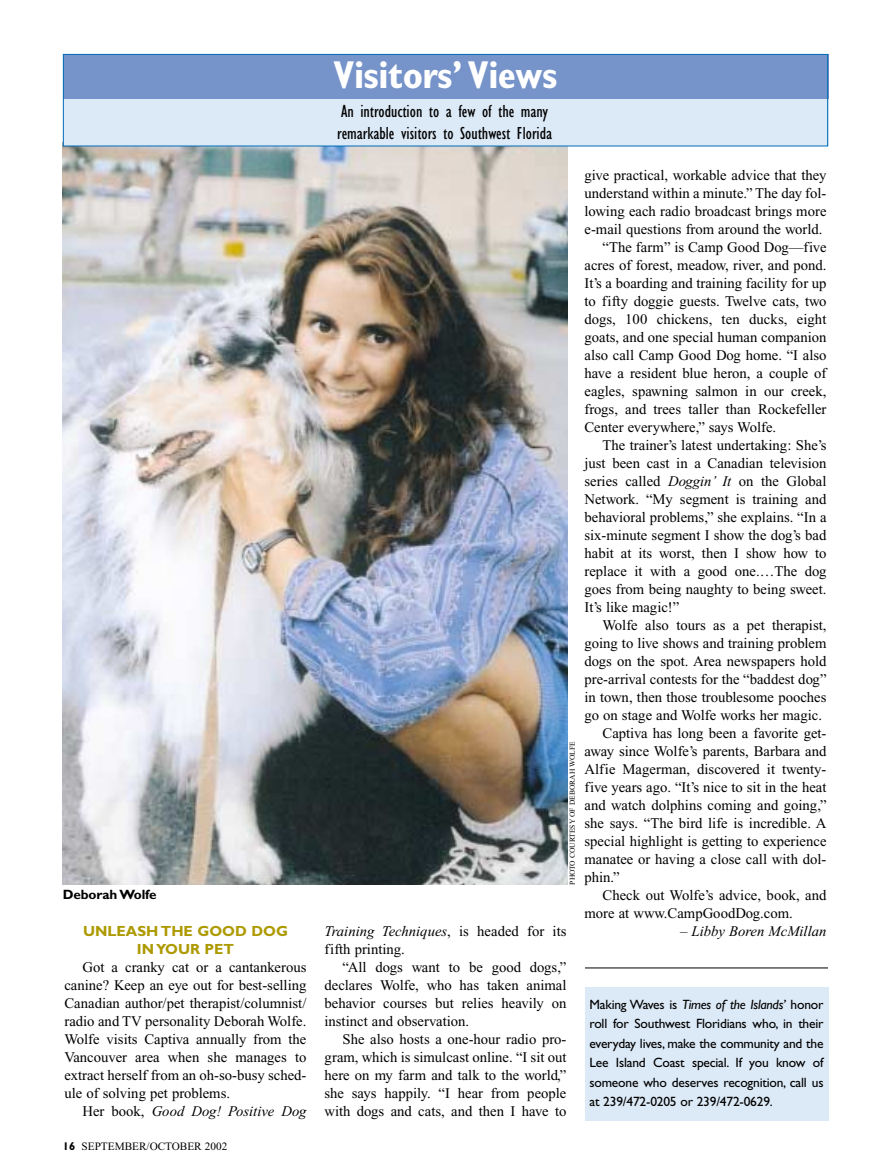
<style>
.page{position:relative;width:891px;height:1175px;background:#fff}
.page>*{position:absolute;margin:0;border:0;box-sizing:border-box;transform-origin:0 0}
.t1{font:700 condensed 39px "Gill Sans";letter-spacing:-.015em;color:#fff}
.t2{font:condensed 18px/21.6px "Gill Sans";color:#000}
.t3{font:14.7px/18px "Times";color:#000;text-align:justify}
.t4{font:italic 14.7px "Times";color:#000}
.t5{font:700 14.7px/18px "Gill Sans";color:#ad9a00;text-align:center}
.t6{font:13.5px/19.5px "Gill Sans";letter-spacing:-.015em;color:#000;text-align:justify}
.t7{font:700 13.5px "Gill Sans";letter-spacing:-.01em;color:#000}
.t8{font:11.25px "Times";color:#000}
.t9{font:7.5px "Times";color:#000}
.s1{font-style:normal}
.s2{font-family:"Gill Sans";font-weight:700}
.s3{font-style:italic}
</style>
<div class="page">
<img style="left:63px;top:146px;width:504px;height:738px">
<div style="left:63px;top:99px;width:765px;height:47px;background:#dce9f6"></div>
<div style="left:63px;top:54px;width:765px;height:45px;background:#7794ca"></div>
<div style="left:63px;top:54px;width:765px;height:92px;border:1px solid #006cb6"></div>
<hr style="left:585px;top:967px;width:243px;height:1px;background:#000">
<div style="left:585px;top:987px;width:243px;height:133px;background:#dce9f6"></div>
<p class="t7" style="left:63px;top:889px;width:95px">Deborah Wolfe</p>
<p class="t5" style="left:83px;top:924px;width:206px">UNLEASH THE GOOD DOG<br>IN YOUR PET</p>
<p class="t3" style="left:64px;top:959px;width:244px;text-indent:18px">Got a cranky cat or a cantankerous canine? Keep an eye out for best-selling Canadian author/pet therapist/columnist/ radio and TV personality Deborah Wolfe.<br>Wolfe visits Captiva annually from the Vancouver area when she manages to extract herself from an oh-so-busy sched&shy;ule of solving pet problems.</p>
<p class="t4" style="left:82px;top:1106px;width:225px"><span class="s1">Her book,</span> Good Dog! Positive Dog</p>
<p class="t8" style="left:63px;top:1142px;width:166px"><span class="s2">16</span> SEPTEMBER/OCTOBER 2002</p>
<h1 class="t1" style="left:333px;top:62px;width:226px">Visitors’Views</h1>
<p class="t2" style="left:337px;top:102px;width:216px">An introduction to a few of the many remarkable visitors to Southwest Florida</p>
<p class="t9" style="left:570px;top:884px;width:144px;rotate:-90deg">PHOTO COURTESY OF DEBORAH WOLFE</p>
<p class="t3" style="left:324px;top:923px;width:244px"><span class="s3">Training Techniques</span>, is headed for its fifth printing.</p>
<p class="t3" style="left:324px;top:959px;width:244px;text-indent:18px">“All dogs want to be good dogs,” declares Wolfe, who has taken animal behavior courses but relies heavily on instinct and observation.</p>
<p class="t3" style="left:324px;top:1031px;width:244px;text-indent:18px">She also hosts a one-hour radio pro&shy;gram, which is simulcast online. “I sit out here on my farm and talk to the world,” she says happily. “I hear from people with dogs and cats, and then I have to</p>
<p class="t3" style="left:585px;top:167px;width:244px">give practical, workable advice that they</p>
<p class="t3" style="left:585px;top:185px;width:244px">understand within a minute.” The day fol-</p>
<p class="t3" style="left:585px;top:203px;width:244px">lowing each radio broadcast brings more</p>
<p class="t3" style="left:585px;top:221px;width:240px">e-mail questions from around the world.</p>
<p class="t3" style="left:603px;top:239px;width:225px">“The farm” is Camp Good Dog—five</p>
<p class="t3" style="left:585px;top:257px;width:244px">acres of forest, meadow, river, and pond.</p>
<p class="t3" style="left:585px;top:275px;width:244px">It’s a boarding and training facility for up</p>
<p class="t3" style="left:585px;top:293px;width:244px">to fifty doggie guests. Twelve cats, two</p>
<p class="t3" style="left:585px;top:311px;width:244px">dogs, 100 chickens, ten ducks, eight</p>
<p class="t3" style="left:585px;top:329px;width:244px">goats, and one special human companion</p>
<p class="t3" style="left:585px;top:347px;width:244px">also call Camp Good Dog home. “I also</p>
<p class="t3" style="left:585px;top:365px;width:244px">have a resident blue heron, a couple of</p>
<p class="t3" style="left:585px;top:383px;width:244px">eagles, spawning salmon in our creek,</p>
<p class="t3" style="left:585px;top:401px;width:244px">frogs, and trees taller than Rockefeller</p>
<p class="t3" style="left:585px;top:419px;width:193px">Center everywhere,” says Wolfe.</p>
<p class="t3" style="left:603px;top:437px;width:225px">The trainer’s latest undertaking: She’s</p>
<p class="t3" style="left:585px;top:455px;width:244px">just been cast in a Canadian television</p>
<p class="t3" style="left:585px;top:473px;width:244px">series called <span class="s3">Doggin’ It</span> on the Global</p>
<p class="t3" style="left:585px;top:491px;width:244px">Network. “My segment is training and</p>
<p class="t3" style="left:585px;top:509px;width:244px">behavioral problems,” she explains. “In a</p>
<p class="t3" style="left:585px;top:527px;width:244px">six-minute segment I show the dog’s bad</p>
<p class="t3" style="left:585px;top:545px;width:244px">habit at its worst, then I show how to</p>
<p class="t3" style="left:585px;top:563px;width:244px">replace it with a good one.…The dog</p>
<p class="t3" style="left:585px;top:581px;width:244px">goes from being naughty to being sweet.</p>
<p class="t3" style="left:585px;top:599px;width:96px">It’s like magic!”</p>
<p class="t3" style="left:603px;top:617px;width:225px">Wolfe also tours as a pet therapist,</p>
<p class="t3" style="left:585px;top:635px;width:244px">going to live shows and training problem</p>
<p class="t3" style="left:585px;top:653px;width:244px">dogs on the spot. Area newspapers hold</p>
<p class="t3" style="left:585px;top:671px;width:244px">pre-arrival contests for the “baddest dog”</p>
<p class="t3" style="left:585px;top:689px;width:244px">in town, then those troublesome pooches</p>
<p class="t3" style="left:585px;top:707px;width:239px">go on stage and Wolfe works her magic.</p>
<p class="t3" style="left:603px;top:725px;width:225px">Captiva has long been a favorite get-</p>
<p class="t3" style="left:585px;top:743px;width:244px">away since Wolfe’s parents, Barbara and</p>
<p class="t3" style="left:585px;top:761px;width:244px">Alfie Magerman, discovered it twenty-</p>
<p class="t3" style="left:585px;top:779px;width:244px">five years ago. “It’s nice to sit in the heat</p>
<p class="t3" style="left:585px;top:797px;width:244px">and watch dolphins coming and going,”</p>
<p class="t3" style="left:585px;top:815px;width:244px">she says. “The bird life is incredible. A</p>
<p class="t3" style="left:585px;top:833px;width:244px">special highlight is getting to experience</p>
<p class="t3" style="left:585px;top:851px;width:244px">manatee or having a close call with dol-</p>
<p class="t3" style="left:585px;top:869px;width:37px">phin.”</p>
<p class="t3" style="left:603px;top:887px;width:226px">Check out Wolfe’s advice, book, and</p>
<p class="t3" style="left:585px;top:905px;width:210px">more at www.CampGoodDog.com.</p>
<p class="t4" style="left:680px;top:926px;width:148px">– Libby Boren McMillan</p>
<p class="t6" style="left:590px;top:995px;width:236px">Making Waves is <span class="s3">Times of the Islands’</span> honor roll for Southwest Floridians who, in their everyday lives, make the community and the Lee Island Coast special. If you know of someone who deserves recognition, call us at 239/472-0205 or 239/472-0629.</p>
</div>
